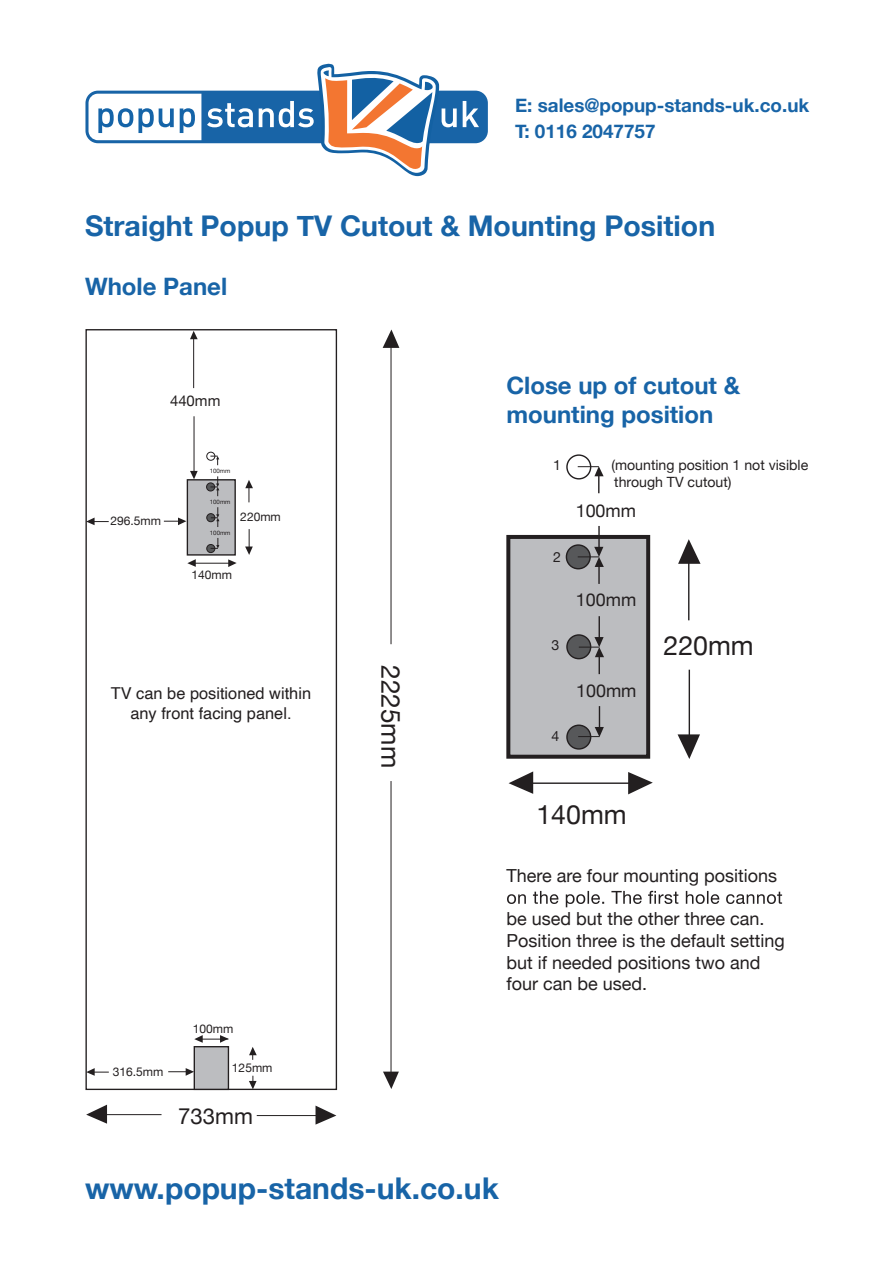
<style>
.page{position:relative;width:893px;height:1263px;background:#fff}
.page>*{position:absolute;margin:0;border:0;box-sizing:border-box;transform-origin:0 0}
.t1{font:700 30px "Helvetica Neue";color:#1864a7}
.t2{font:700 28.5px "Helvetica Neue";color:#1864a7}
.t3{font:26.85px "Helvetica Neue";color:#231f20}
.t4{font:26.1px "Helvetica Neue";color:#231f20}
.t5{font:700 24px/28.8px "Helvetica Neue";color:#1864a7}
.t6{font:22.2px "Helvetica Neue";color:#231f20}
.t7{font:700 18.9px/26px "Helvetica Neue";color:#1864a7}
.t8{font:18px/21.6px "Helvetica Neue";color:#231f20}
.t9{font:17.85px "Helvetica Neue";color:#231f20}
.t10{font:16.35px/19.6px "Helvetica";color:#231f20;text-align:center}
.t11{font:15px "Helvetica Neue";color:#231f20}
.t12{font:14.1px/17px "Helvetica Neue";color:#231f20}
.t13{font:12px "Helvetica Neue";color:#231f20}
.t14{font:6.15px "Helvetica Neue";color:#231f20}
</style>
<div class="page">
<svg style="left:85px;top:64px;width:403px;height:112px"></svg>
<div style="left:508px;top:537px;width:140px;height:220px;background:#bcbdc0"></div>
<div style="left:506px;top:535px;width:144px;height:224px;border:4px solid #231f20"></div>
<hr style="left:526px;top:782px;width:110px;height:2px;background:#231f20">
<svg style="left:509px;top:771px;width:24px;height:23px"></svg>
<svg style="left:628px;top:772px;width:25px;height:22px"></svg>
<hr style="left:688px;top:557px;width:1px;height:63px;background:#231f20">
<svg style="left:678px;top:539px;width:22px;height:25px"></svg>
<hr style="left:689px;top:670px;width:1px;height:71px;background:#231f20">
<svg style="left:678px;top:734px;width:22px;height:25px"></svg>
<div style="left:567px;top:635px;width:24px;height:24px;background:#57585a;border-radius:50%"></div>
<div style="left:566px;top:634px;width:25px;height:25px;border:1px solid #231f20;border-radius:50%"></div>
<div style="left:567px;top:725px;width:24px;height:24px;background:#57585a;border-radius:50%"></div>
<div style="left:566px;top:724px;width:25px;height:26px;border:1px solid #231f20;border-radius:50%"></div>
<hr style="left:598px;top:564px;width:2px;height:20px;background:#231f20">
<svg style="left:579px;top:616px;width:25px;height:58px"></svg>
<svg style="left:578px;top:706px;width:26px;height:31px"></svg>
<svg style="left:565px;top:454px;width:39px;height:116px"></svg>
<svg style="left:507px;top:891px;width:275px;height:16px"></svg>
<div style="left:86px;top:329px;width:251px;height:761px;border:1px solid #231f20"></div>
<div style="left:187px;top:479px;width:49px;height:77px;background:#bcbdc0;border:1px solid #231f20"></div>
<svg style="left:164px;top:517px;width:22px;height:8px"></svg>
<hr style="left:193px;top:563px;width:38px;height:1px;background:#231f20">
<svg style="left:187px;top:559px;width:9px;height:8px"></svg>
<svg style="left:228px;top:559px;width:9px;height:8px"></svg>
<svg style="left:245px;top:480px;width:8px;height:22px"></svg>
<svg style="left:245px;top:529px;width:8px;height:26px"></svg>
<hr style="left:193px;top:337px;width:1px;height:51px;background:#231f20">
<svg style="left:190px;top:331px;width:8px;height:8px"></svg>
<hr style="left:194px;top:416px;width:1px;height:57px;background:#231f20">
<svg style="left:190px;top:471px;width:8px;height:8px"></svg>
<div style="left:194px;top:1046px;width:35px;height:44px;background:#bcbdc0;border:1px solid #231f20"></div>
<svg style="left:194px;top:1035px;width:34px;height:8px"></svg>
<svg style="left:249px;top:1047px;width:8px;height:13px"></svg>
<svg style="left:249px;top:1076px;width:8px;height:13px"></svg>
<svg style="left:168px;top:1068px;width:26px;height:8px"></svg>
<hr style="left:391px;top:781px;width:1px;height:299px;background:#231f20">
<svg style="left:383px;top:1071px;width:16px;height:18px"></svg>
<hr style="left:391px;top:339px;width:1px;height:305px;background:#231f20">
<svg style="left:383px;top:329px;width:16px;height:19px"></svg>
<hr style="left:94px;top:1114px;width:68px;height:1px;background:#231f20">
<svg style="left:86px;top:1105px;width:21px;height:19px"></svg>
<hr style="left:257px;top:1115px;width:72px;height:1px;background:#231f20">
<svg style="left:315px;top:1105px;width:21px;height:19px"></svg>
<svg style="left:86px;top:1068px;width:23px;height:8px"></svg>
<svg style="left:86px;top:517px;width:23px;height:8px"></svg>
<div style="left:207px;top:514px;width:8px;height:8px;background:#57585a;border-radius:50%"></div>
<div style="left:207px;top:513px;width:8px;height:9px;border:1px solid #231f20;border-radius:50%"></div>
<div style="left:207px;top:544px;width:8px;height:9px;background:#57585a;border-radius:50%"></div>
<div style="left:207px;top:544px;width:8px;height:9px;border:1px solid #231f20;border-radius:50%"></div>
<svg style="left:211px;top:507px;width:8px;height:20px"></svg>
<svg style="left:211px;top:538px;width:8px;height:11px"></svg>
<svg style="left:206px;top:452px;width:13px;height:44px"></svg>
<p class="t7" style="left:515px;top:93px;width:296px">E: sales@popup-stands-uk.co.uk<br>T: 0116 2047757</p>
<h2 class="t2" style="left:85px;top:204px;width:632px">Straight Popup TV Cutout &amp; Mounting Position</h2>
<h3 class="t5" style="left:85px;top:273px;width:144px">Whole Panel</h3>
<p class="t11" style="left:170px;top:390px;width:52px">440mm</p>
<p class="t14" style="left:210px;top:466px;width:22px">100mm</p>
<p class="t14" style="left:210px;top:497px;width:22px">100mm</p>
<p class="t14" style="left:210px;top:528px;width:22px">100mm</p>
<p class="t13" style="left:110px;top:512px;width:52px">296.5mm</p>
<p class="t13" style="left:240px;top:508px;width:42px">220mm</p>
<p class="t13" style="left:192px;top:566px;width:42px">140mm</p>
<p class="t10" style="left:111px;top:684px;width:202px">TV can be positioned within any front facing panel.</p>
<h3 class="t4" style="left:410px;top:665px;width:104px;rotate:90deg">2225mm</h3>
<p class="t13" style="left:193px;top:1020px;width:42px">100mm</p>
<p class="t13" style="left:113px;top:1063px;width:52px">316.5mm</p>
<p class="t13" style="left:232px;top:1059px;width:42px">125mm</p>
<p class="t6" style="left:178px;top:1100px;width:76px">733mm</p>
<h3 class="t5" style="left:506px;top:372px;width:235px">Close up of cutout &amp; mounting position</h3>
<p class="t12" style="left:553px;top:457px;width:9px">1</p>
<p class="t12" style="left:553px;top:549px;width:9px">2</p>
<p class="t12" style="left:552px;top:638px;width:9px">3</p>
<p class="t12" style="left:552px;top:729px;width:9px">4</p>
<p class="t12" style="left:611px;top:457px;width:198px">(mounting position 1 not visible through TV cutout)</p>
<p class="t9" style="left:576px;top:497px;width:62px">100mm</p>
<p class="t9" style="left:576px;top:587px;width:62px">100mm</p>
<p class="t9" style="left:576px;top:677px;width:62px">100mm</p>
<h3 class="t3" style="left:663px;top:626px;width:92px">220mm</h3>
<h3 class="t3" style="left:536px;top:795px;width:92px">140mm</h3>
<p class="t8" style="left:506px;top:866px;width:272px">There are four mounting positions</p>
<p class="t8" style="left:506px;top:909px;width:280px">be used but the other three can.<br>Position three is the default setting but if needed positions two and four can be used.</p>
<h1 class="t1" style="left:85px;top:1164px;width:415px">www.popup-stands-uk.co.uk</h1>
</div>
